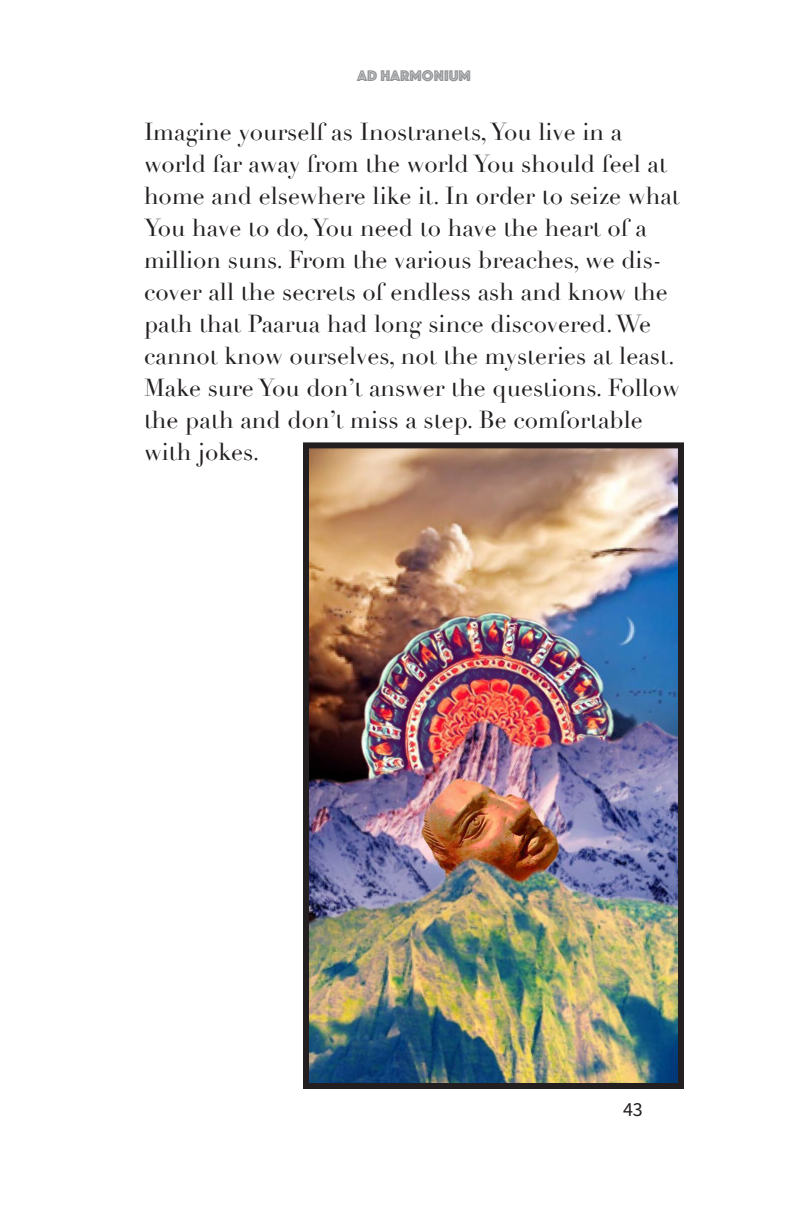
<style>
.page{position:relative;width:792px;height:1224px;background:#fff}
.page>*{position:absolute;margin:0;border:0;box-sizing:border-box;transform-origin:0 0}
.Poetry_Body_Text_-_C{font:24px/32px "Didot";color:#231f20}
.t1{font:20px "Source Sans Pro";color:#231f20}
.t2{font:16px "Phosphate Inline";color:#939598}
</style>
<div class="page">
<img style="left:310px;top:449px;width:367px;height:633px">
<div style="left:303px;top:442px;width:381px;height:647px;border:6px solid #231f20"></div>
<p class="t2" style="left:357px;top:65px;width:115px">AD HARMONIUM</p>
<p class="Poetry_Body_Text_-_C" style="left:144px;top:116px;width:537px">Imagine yourself as Inostranets, You live in a world far away from the world You should feel at home and elsewhere like it. In order to seize what You have to do, You need to have the heart of a million suns. From the various breaches, we dis&shy;cover all the secrets of endless ash and know the path that Paarua had long since discovered. We cannot know ourselves, not the mysteries at least.<br>Make sure You don’t answer the questions. Follow the path and don’t miss a step. Be comfortable with jokes.</p>
<p class="t1" style="left:623px;top:1096px;width:21px">43</p>
</div>
